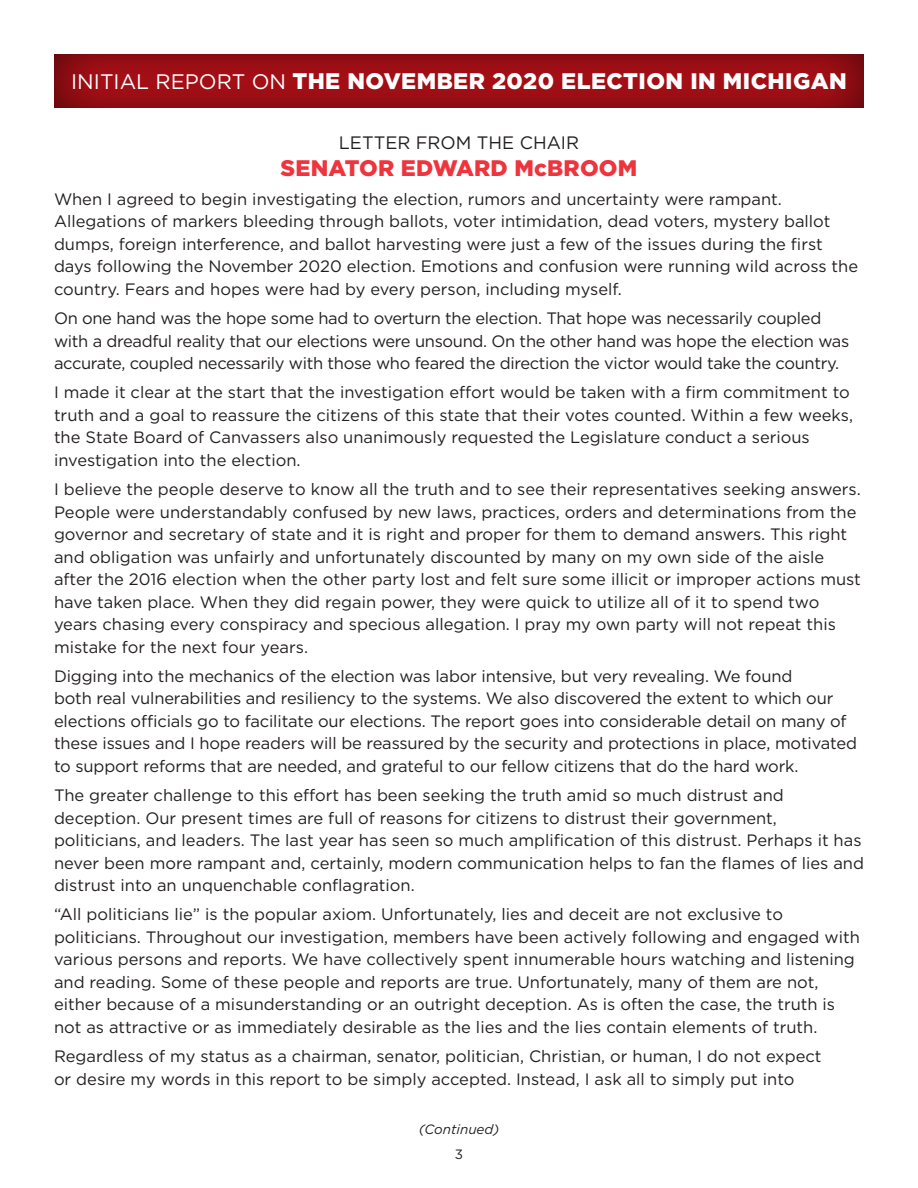
<style>
.page{position:relative;width:918px;height:1188px;background:#fff}
.page>*{position:absolute;margin:0;border:0;box-sizing:border-box;transform-origin:0 0}
.t1{font:900 22.5px "Gotham";letter-spacing:.02em;color:#fff}
.t2{font:900 22.5px "Gotham";letter-spacing:.01em;color:#ee343d}
.t3{font:18px "Gotham";color:#231f20}
.t4{font:16.5px/22.5px "Gotham";color:#231f20}
.t5{font:16.5px/22.5px "Gotham";letter-spacing:-.02em;color:#231f20}
.t6{font:italic 13.5px "Gotham";color:#231f20}
.t7{font:13.5px "Gotham";color:#231f20}
.s1{font-weight:400;font-size:21px}
</style>
<div class="page">
<div style="left:52px;top:54px;width:814px;height:54px;background:#231f20;opacity:.75"></div>
<h1 class="t1" style="left:71px;top:65px;width:777px"><span class="s1">INITIAL REPORT ON</span> THE NOVEMBER 2020 ELECTION IN MICHIGAN</h1>
<p class="t3" style="left:339px;top:132px;width:242px">LETTER FROM THE CHAIR</p>
<p class="t2" style="left:281px;top:153px;width:358px">SENATOR EDWARD McBROOM</p>
<p class="t4" style="left:54px;top:188px;width:806px">When I agreed to begin investigating the election, rumors and uncertainty were rampant.<br>Allegations of markers bleeding through ballots, voter intimidation, dead voters, mystery ballot dumps, foreign interference, and ballot harvesting were just a few of the issues during the first days following the November 2020 election. Emotions and confusion were running wild across the country. Fears and hopes were had by every person, including myself.</p>
<p class="t5" style="left:54px;top:307px;width:797px">On one hand was the hope some had to overturn the election. That hope was necessarily coupled with a dreadful reality that our elections were unsound. On the other hand was hope the election was accurate, coupled necessarily with those who feared the direction the victor would take the country.</p>
<p class="t4" style="left:54px;top:381px;width:801px">I made it clear at the start that the investigation effort would be taken with a firm commitment to truth and a goal to reassure the citizens of this state that their votes counted. Within a few weeks, the State Board of Canvassers also unanimously requested the Legislature conduct a serious investigation into the election.</p>
<p class="t4" style="left:54px;top:478px;width:808px">I believe the people deserve to know all the truth and to see their representatives seeking answers.<br>People were understandably confused by new laws, practices, orders and determinations from the governor and secretary of state and it is right and proper for them to demand answers. This right and obligation was unfairly and unfortunately discounted by many on my own side of the aisle after the 2016 election when the other party lost and felt sure some illicit or improper actions must have taken place. When they did regain power, they were quick to utilize all of it to spend two years chasing every conspiracy and specious allegation. I pray my own party will not repeat this mistake for the next four years.</p>
<p class="t4" style="left:54px;top:665px;width:804px">Digging into the mechanics of the election was labor intensive, but very revealing. We found<br>both real vulnerabilities and resiliency to the systems. We also discovered the extent to which our elections officials go to facilitate our elections. The report goes into considerable detail on many of these issues and I hope readers will be reassured by the security and protections in place, motivated to support reforms that are needed, and grateful to our fellow citizens that do the hard work.</p>
<p class="t4" style="left:54px;top:784px;width:812px">The greater challenge to this effort has been seeking the truth amid so much distrust and deception. Our present times are full of reasons for citizens to distrust their government, politicians, and leaders. The last year has seen so much amplification of this distrust. Perhaps it has never been more rampant and, certainly, modern communication helps to fan the flames of lies and distrust into an unquenchable conflagration.</p>
<p class="t4" style="left:54px;top:903px;width:807px">“All politicians lie” is the popular axiom. Unfortunately, lies and deceit are not exclusive to politicians. Throughout our investigation, members have been actively following and engaged with various persons and reports. We have collectively spent innumerable hours watching and listening and reading. Some of these people and reports are true. Unfortunately, many of them are not, either because of a misunderstanding or an outright deception. As is often the case, the truth is not as attractive or as immediately desirable as the lies and the lies contain elements of truth.</p>
<p class="t4" style="left:54px;top:1045px;width:769px">Regardless of my status as a chairman, senator, politician, Christian, or human, I do not expect or desire my words in this report to be simply accepted. Instead, I ask all to simply put into</p>
<p class="t6" style="left:419px;top:1120px;width:82px">(Continued)</p>
<p class="t7" style="left:455px;top:1145px;width:10px">3</p>
</div>
